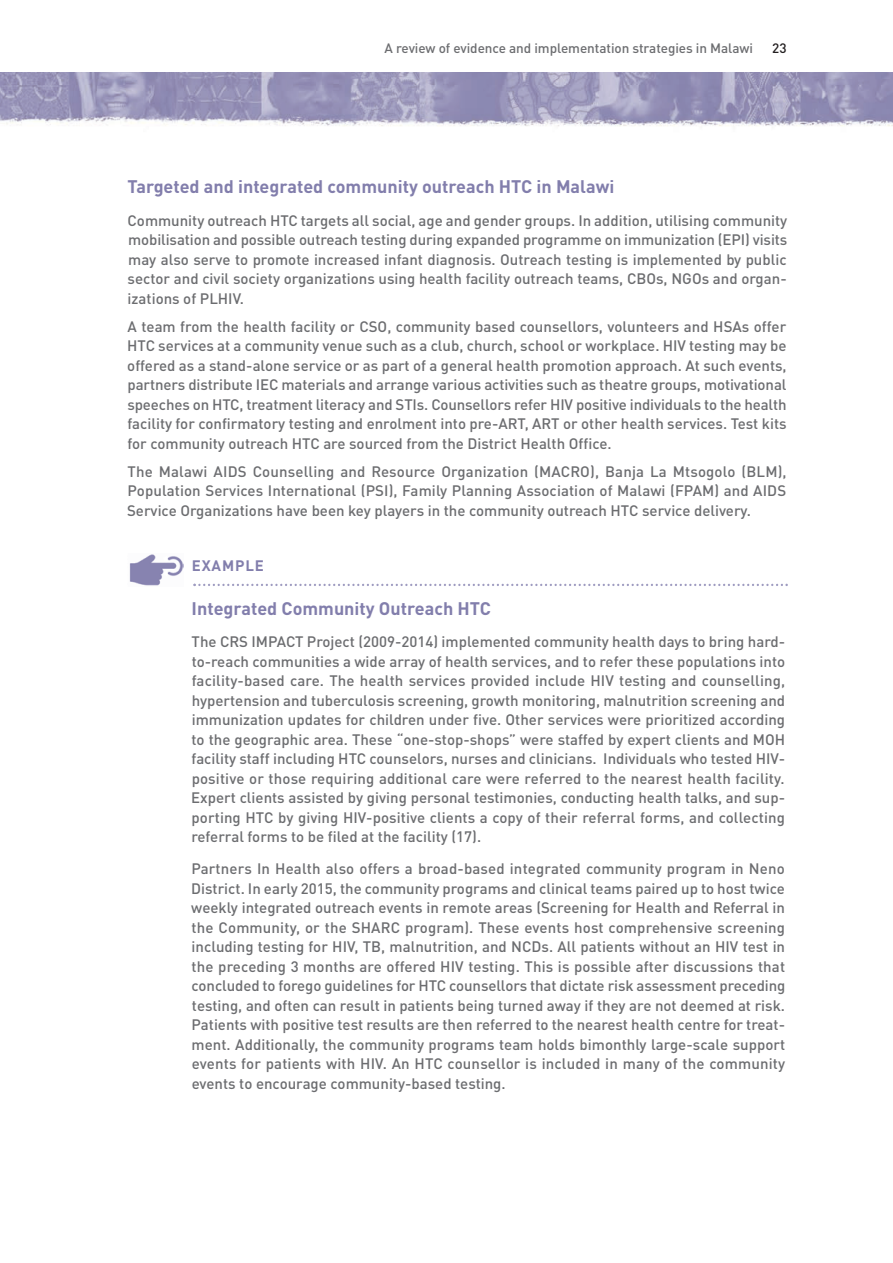
<style>
.page{position:relative;width:893px;height:1263px;background:#fff}
.page>*{position:absolute;margin:0;border:0;box-sizing:border-box;transform-origin:0 0}
.t1{font:700 18px "DIN Pro";color:#827eac}
.t2{font:500 15px/19.5px "DIN Pro";color:#6c6d70;text-align:justify}
.t3{font:700 15px "DIN Pro";letter-spacing:.06em;color:#827eac}
.t4{font:500 13.5px "DIN Pro";letter-spacing:-.005em;color:#6c6d70}
.t5{font:500 13.5px "DIN Pro";color:#231f20}
</style>
<div class="page">
<img style="left:0;top:72px;width:893px;height:55px">
<img style="left:129px;top:554px;width:54px;height:32px">
<svg style="left:193px;top:584px;width:595px;height:2px"></svg>
<p class="t4" style="left:385px;top:43px;width:370px">A review of evidence and implementation strategies in Malawi</p>
<p class="t5" style="left:772px;top:43px;width:16px">23</p>
<p class="t1" style="left:128px;top:180px;width:488px">Targeted and integrated community outreach HTC in Malawi</p>
<p class="t2" style="left:128px;top:212px;width:661px">Community outreach HTC targets all social, age and gender groups. In addition, utilising community mobilisation and possible outreach testing during expanded programme on immunization (EPI) visits may also serve to promote increased infant diagnosis. Outreach testing is implemented by public sector and civil society organizations using health facility outreach teams, CBOs, NGOs and organ&shy;izations of PLHIV.</p>
<p class="t2" style="left:127px;top:318px;width:661px">A team from the health facility or CSO, community based counsellors, volunteers and HSAs offer HTC services at a community venue such as a club, church, school or workplace. HIV testing may be offered as a stand-alone service or as part of a general health promotion approach. At such events, partners distribute IEC materials and arrange various activities such as theatre groups, motivational speeches on HTC, treatment literacy and STIs. Counsellors refer HIV positive individuals to the health facility for confirmatory testing and enrolment into pre-ART, ART or other health services. Test kits for community outreach HTC are sourced from the District Health Office.</p>
<p class="t2" style="left:127px;top:463px;width:661px">The Malawi AIDS Counselling and Resource Organization (MACRO), Banja La Mtsogolo (BLM), Population Services International (PSI), Family Planning Association of Malawi (FPAM) and AIDS Service Organizations have been key players in the community outreach HTC service delivery.</p>
<p class="t3" style="left:192px;top:560px;width:74px">EXAMPLE</p>
<p class="t1" style="left:192px;top:602px;width:301px">Integrated Community Outreach HTC</p>
<p class="t2" style="left:191px;top:633px;width:596px">The CRS IMPACT Project (2009-2014) implemented community health days to bring hard&shy;to-reach communities a wide array of health services, and to refer these populations into facility-based care. The health services provided include HIV testing and counselling, hypertension and tuberculosis screening, growth monitoring, malnutrition screening and immunization updates for children under five. Other services were prioritized according to the geographic area. These “one-stop-shops” were staffed by expert clients and MOH facility staff including HTC counselors, nurses and clinicians. Individuals who tested HIV&shy;positive or those requiring additional care were referred to the nearest health facility.<br>Expert clients assisted by giving personal testimonies, conducting health talks, and sup&shy;porting HTC by giving HIV-positive clients a copy of their referral forms, and collecting referral forms to be filed at the facility (17).</p>
<p class="t2" style="left:191px;top:861px;width:596px">Partners In Health also offers a broad-based integrated community program in Neno District. In early 2015, the community programs and clinical teams paired up to host twice weekly integrated outreach events in remote areas (Screening for Health and Referral in the Community, or the SHARC program). These events host comprehensive screening including testing for HIV, TB, malnutrition, and NCDs. All patients without an HIV test in the preceding 3 months are offered HIV testing. This is possible after discussions that concluded to forego guidelines for HTC counsellors that dictate risk assessment preceding testing, and often can result in patients being turned away if they are not deemed at risk.<br>Patients with positive test results are then referred to the nearest health centre for treat&shy;ment. Additionally, the community programs team holds bimonthly large-scale support events for patients with HIV. An HTC counsellor is included in many of the community events to encourage community-based testing.</p>
</div>
